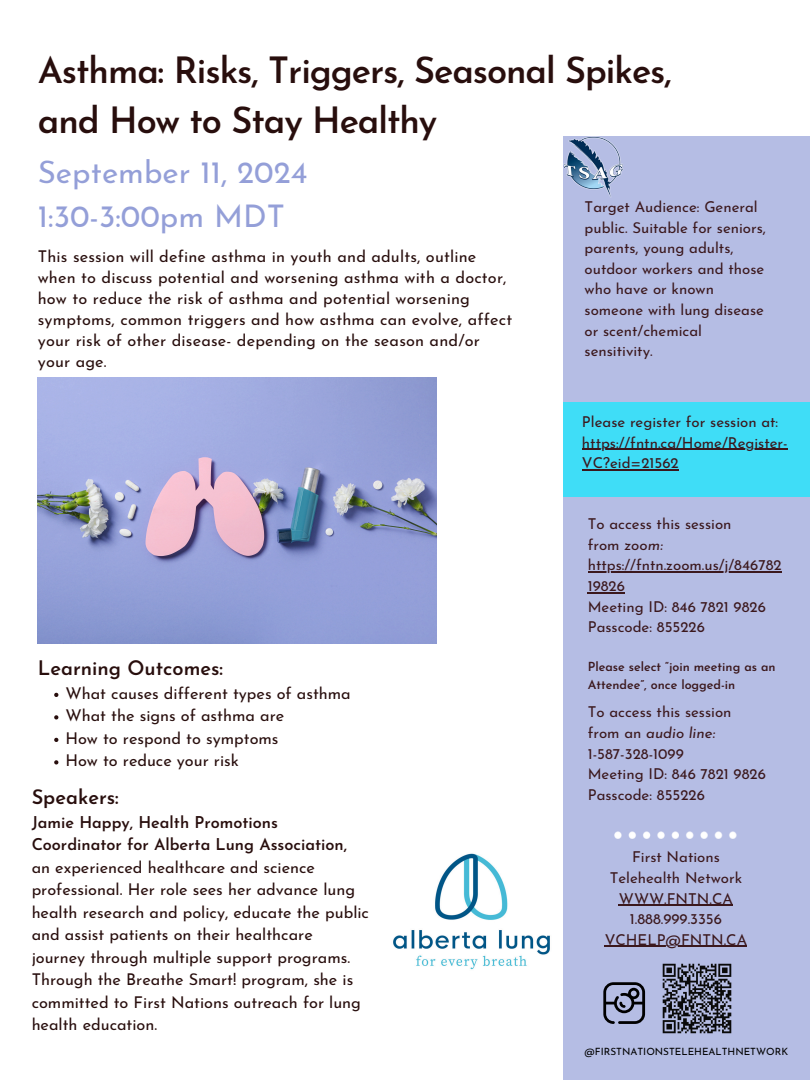
<style>
.page{position:relative;width:810px;height:1080px;background:#fff}
.page>*{position:absolute;margin:0;border:0;box-sizing:border-box;transform-origin:0 0}
.t1{font:600 36.19px/50.6px "Josefin Sans";letter-spacing:-.03em;color:#280e0d}
.t2{font:31.25px/43.6px "Josefin Sans";color:#949fd8}
.t3{font:600 20px "Josefin Sans";color:#280e0d}
.t4{font:16.25px/22.5px "Josefin Sans";color:#280e0d}
.t5{font:15px/20.6px "Josefin Sans";color:#3b181d}
.t6{font:600 12.5px/17.4px "Josefin Sans";color:#3b181d}
.t7{font:10px "Josefin Sans";color:#000}
.s1{font-weight:600}
.s2{font-style:italic}
</style>
<div class="page">
<div style="left:563px;top:136px;width:247px;height:944px;background:#b5bde4"></div>
<img style="left:563px;top:136px;width:60px;height:61px">
<div style="left:563px;top:402px;width:247px;height:95px;background:#3fddf7"></div>
<svg style="left:614px;top:831px;width:123px;height:8px"></svg>
<svg style="left:603px;top:982px;width:42px;height:42px"></svg>
<img style="left:662px;top:963px;width:70px;height:71px">
<img style="left:393px;top:853px;width:157px;height:117px">
<img style="left:38px;top:378px;width:398px;height:265px">
<svg style="left:54px;top:693px;width:4px;height:4px"></svg>
<svg style="left:54px;top:715px;width:4px;height:4px"></svg>
<svg style="left:54px;top:738px;width:4px;height:4px"></svg>
<svg style="left:54px;top:760px;width:4px;height:4px"></svg>
<hr style="left:588px;top:571px;width:194px;height:2px;background:#3b181d">
<hr style="left:588px;top:592px;width:37px;height:1px;background:#3b181d">
<hr style="left:619px;top:905px;width:114px;height:1px;background:#3b181d">
<hr style="left:605px;top:946px;width:142px;height:1px;background:#3b181d">
<hr style="left:582px;top:449px;width:206px;height:1px;background:#3b181d">
<hr style="left:582px;top:469px;width:97px;height:2px;background:#3b181d">
<h4 class="t1" style="left:38px;top:48px;width:636px">Asthma: Risks, Triggers, Seasonal Spikes, and How to Stay Healthy</h4>
<h5 class="t2" style="left:38px;top:154px;width:271px">September 11, 2024<br>1:30-3:00pm MDT</h5>
<h4 class="t4" style="left:38px;top:247px;width:476px;line-height:21.1px">This session will define asthma in youth and adults, outline when to discuss potential and worsening asthma with a doctor, how to reduce the risk of asthma and potential worsening symptoms, common triggers and how asthma can evolve, affect your risk of other disease- depending on the season and/or your age.</h4>
<p class="t5" style="left:585px;top:198px;width:183px">Target Audience: General public. Suitable for seniors, parents, young adults, outdoor workers and those who have or known someone with lung disease or scent/chemical sensitivity.</p>
<h4 class="t3" style="left:38px;top:660px;width:187px">Learning Outcomes:</h4>
<p class="t4" style="left:65px;top:684px;width:287px">What causes different types of asthma</p>
<p class="t4" style="left:65px;top:706px;width:220px">What the signs of asthma are</p>
<p class="t4" style="left:65px;top:729px;width:215px">How to respond to symptoms</p>
<h2 class="t4" style="left:65px;top:751px;width:175px">How to reduce your risk</h2>
<p class="t3" style="left:32px;top:789px;width:89px">Speakers:</p>
<p class="t4" style="left:32px;top:813px;width:339px"><span class="s1">Jamie Happy, Health Promotions Coordinator for Alberta Lung Association, </span>an experienced healthcare and science professional. Her role sees her advance lung health research and policy, educate the public and assist patients on their healthcare journey through multiple support programs.<br>Through the Breathe Smart! program, she is committed to First Nations outreach for lung health education.</p>
<p class="t5" style="left:582px;top:413px;width:207px">Please register for session at: https://fntn.ca/Home/Register-<br>VC?eid=21562</p>
<h3 class="t5" style="left:588px;top:515px;width:145px">To access this session from <span class="s2">zoom:</span></h3>
<p class="t5" style="left:588px;top:556px;width:195px">https://fntn.zoom.us/j/846782<br>19826<br>Meeting ID: 846 7821 9826<br>Passcode: 855226</p>
<p class="t6" style="left:588px;top:659px;width:189px">Please select “join meeting as an<br>Attendee”, once logged-in</p>
<p class="t5" style="left:588px;top:703px;width:180px">To access this session from an <span class="s2">audio line:<br></span>1-587-328-1099<br>Meeting ID: 846 7821 9826<br>Passcode: 855226</p>
<p class="t5" style="left:610px;top:848px;width:134px;text-align:center">First Nations<br>Telehealth Network<br>WWW.FNTN.CA<br>1.888.999.3356</p>
<p class="t5" style="left:605px;top:931px;width:144px">VCHELP@FNTN.CA</p>
<h4 class="t7" style="left:585px;top:1047px;width:205px">@FIRSTNATIONSTELEHEALTHNETWORK</h4>
</div>
